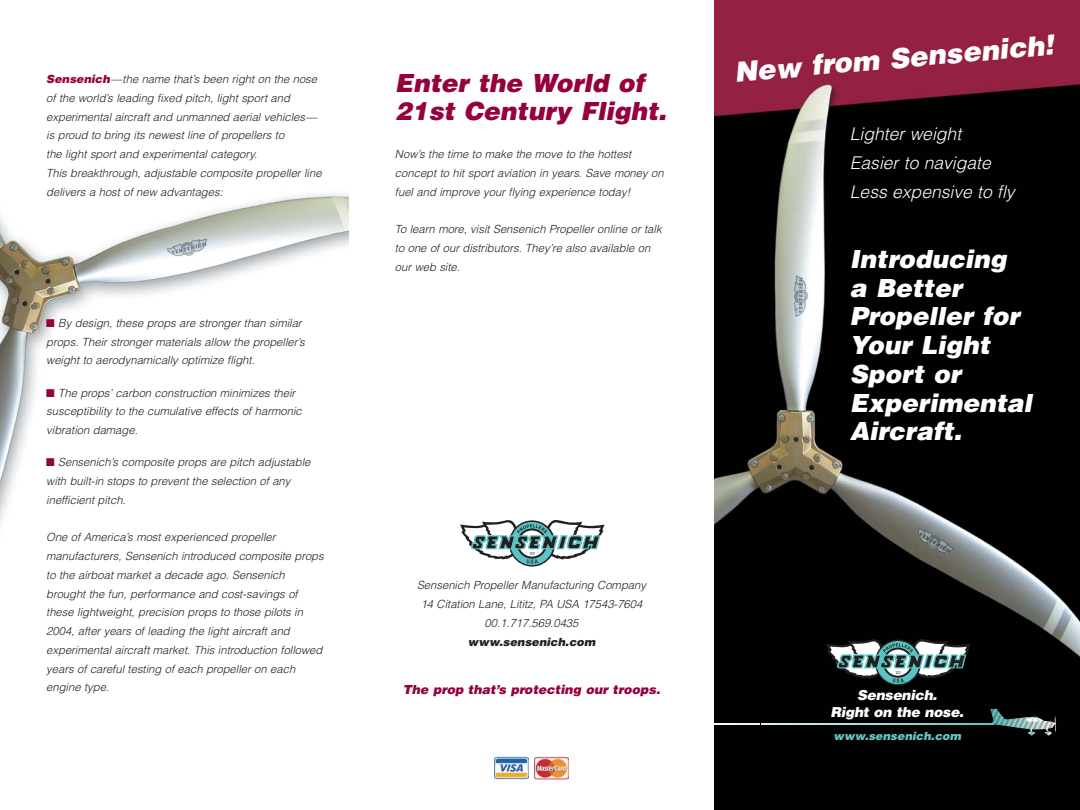
<style>
.page{position:relative;width:1080px;height:810px;background:#fff}
.page>*{position:absolute;margin:0;border:0;box-sizing:border-box;transform-origin:0 0}
.t1{font:italic 900 27.5px "Helvetica";color:#fff}
.t2{font:italic 900 25px/28.8px "Helvetica";color:#fff}
.t3{font:italic 900 25px/28.8px "Helvetica";color:#95003d}
.t4{font:italic 300 17.5px/28.8px "Helvetica";color:#fff}
.t5{font:italic 900 13.75px/16.5px "Helvetica";letter-spacing:-.02em;color:#fff;text-align:center}
.t6{font:italic 900 12.5px "Helvetica";color:#95003d}
.t7{font:italic 300 11.25px/18.8px "Helvetica";color:#231f20}
.t8{font:italic 900 11.25px "Helvetica";color:#66c7c6}
.t9{font:italic 900 11.25px "Helvetica";color:#231f20}
.s1{font-weight:900;color:#95003d}
.s2{color:#95003d}
</style>
<div class="page">
<img style="left:0;top:193px;width:349px;height:332px">
<img style="left:714px;top:0;width:366px;height:810px">
<svg style="left:714px;top:708px;width:342px;height:28px;background:#151b1b"></svg>
<svg style="left:826px;top:638px;width:144px;height:48px"></svg>
<svg style="left:460px;top:520px;width:144px;height:47px"></svg>
<img style="left:495px;top:756px;width:34px;height:28px">
<img style="left:535px;top:755px;width:34px;height:28px">
<p class="t7" style="left:46px;top:71px;width:277px"><span class="s1">Sensenich</span>—the name that’s been right on the nose of the world’s leading fixed pitch, light sport and experimental aircraft and unmanned aerial vehicles— is proud to bring its newest line of propellers to<br>the light sport and experimental category.<br>This breakthrough, adjustable composite propeller line delivers a host of new advantages:</p>
<p class="t7" style="left:46px;top:315px;width:260px"><span class="s2">■</span> By design, these props are stronger than similar props. Their stronger materials allow the propeller’s weight to aerodynamically optimize flight.</p>
<p class="t7" style="left:46px;top:384px;width:257px"><span class="s2">■</span> The props’ carbon construction minimizes their susceptibility to the cumulative effects of harmonic vibration damage.</p>
<p class="t7" style="left:46px;top:454px;width:266px"><span class="s2">■</span> Sensenich’s composite props are pitch adjustable with built-in stops to prevent the selection of any inefficient pitch.</p>
<p class="t7" style="left:46px;top:529px;width:279px">One of America’s most experienced propeller manufacturers, Sensenich introduced composite props to the airboat market a decade ago. Sensenich brought the fun, performance and cost-savings of these lightweight, precision props to those pilots in 2004, after years of leading the light aircraft and experimental aircraft market. This introduction followed years of careful testing of each propeller on each engine type.</p>
<h2 class="t3" style="left:395px;top:71px;width:273px">Enter the World of<br>21st Century Flight.</h2>
<p class="t7" style="left:395px;top:146px;width:270px">Now’s the time to make the move to the hottest concept to hit sport aviation in years. Save money on fuel and improve your flying experience today!</p>
<p class="t7" style="left:395px;top:221px;width:268px">To learn more, visit Sensenich Propeller online or talk to one of our distributors. They’re also available on our web site.</p>
<p class="t7" style="left:417px;top:577px;width:230px;text-align:center">Sensenich Propeller Manufacturing Company<br>14 Citation Lane, Lititz, PA USA 17543-7604<br>00.1.717.569.0435</p>
<p class="t9" style="left:468px;top:637px;width:129px">www.sensenich.com</p>
<p class="t6" style="left:403px;top:685px;width:259px">The prop that’s protecting our troops.</p>
<h1 class="t1" style="left:733px;top:62px;width:322px;rotate:-5deg">New from Sensenich!</h1>
<h3 class="t4" style="left:850px;top:121px;width:166px">Lighter weight<br>Easier to navigate<br>Less expensive to fly</h3>
<h2 class="t2" style="left:850px;top:247px;width:183px">Introducing<br>a Better<br>Propeller for<br>Your Light<br>Sport or<br>Experimental<br>Aircraft.</h2>
<p class="t5" style="left:830px;top:688px;width:135px">Sensenich.<br>Right on the nose.</p>
<p class="t8" style="left:833px;top:732px;width:129px">www.sensenich.com</p>
</div>
